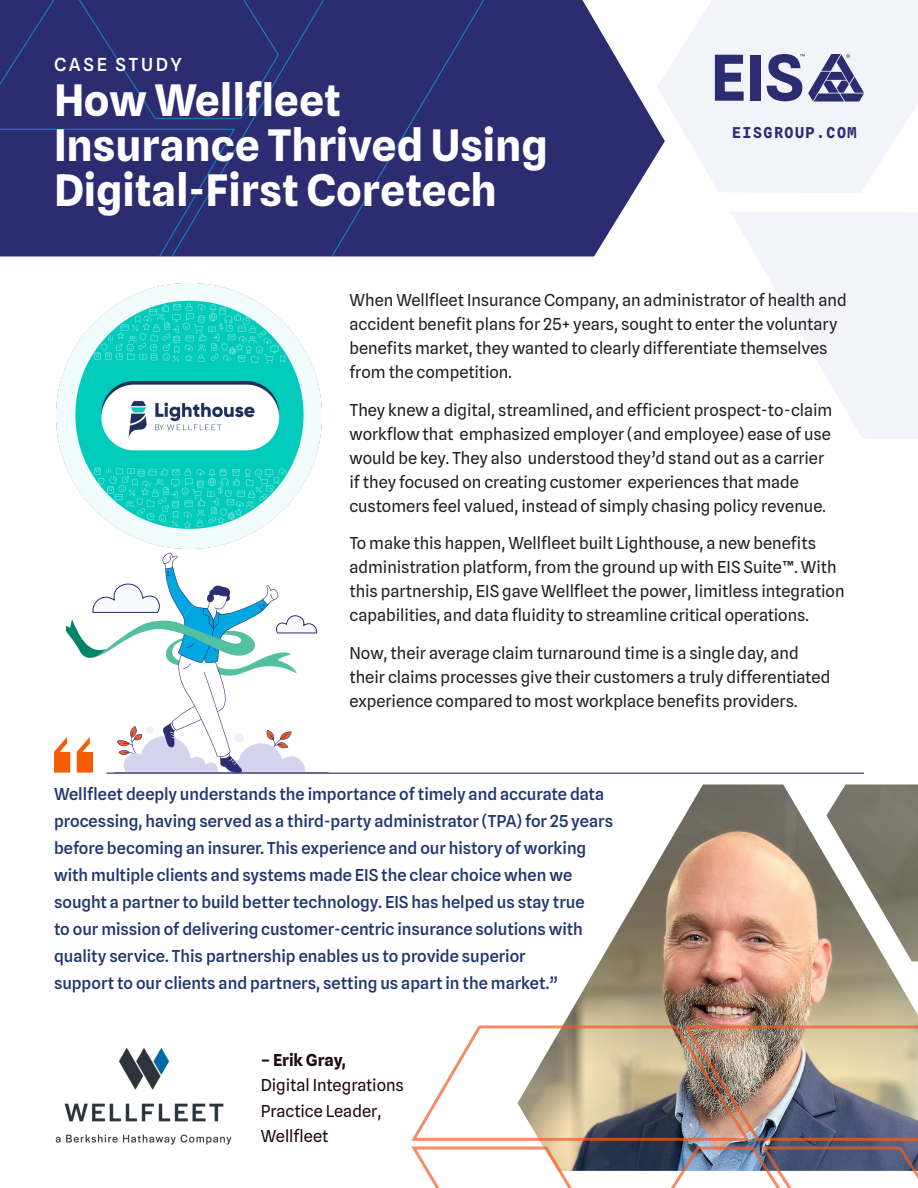
<style>
.page{position:relative;width:918px;height:1188px;background:#fff}
.page>*{position:absolute;margin:0;border:0;box-sizing:border-box;transform-origin:0 0}
.t1{font:700 43.5px/45px "Spline Sans";color:#fff}
.t2{font:500 18px "Spline Sans";letter-spacing:.145em;color:#fff}
.Body{font:16.5px/24px "Spline Sans";color:#231f20}
.Body-2{font:500 16.5px/27px "Spline Sans";color:#21366f}
.Body-3{font:16.5px/25.5px "Spline Sans";color:#1f090b}
.t3{font:700 15px "Spline Sans Mono";letter-spacing:.1em;color:#2c2c71}
.s1{font-weight:700}
</style>
<div class="page">
<svg style="left:541px;top:0;width:116px;height:256px;fill:#2c2c71"></svg>
<div style="left:280px;top:0;width:261px;height:256px;background:#2c2c71"></div>
<div style="left:0;top:0;width:280px;height:256px;background:#2c2c71"></div>
<svg style="left:657px;top:0;width:261px;height:192px;fill:#f3f4fa"></svg>
<svg style="left:731px;top:212px;width:187px;height:226px"></svg>
<svg style="left:715px;top:55px;width:29px;height:46px"></svg>
<div style="left:751px;top:55px;width:10px;height:46px;background:#2c2c71"></div>
<svg style="left:767px;top:54px;width:97px;height:48px"></svg>
<img style="left:563px;top:784px;width:355px;height:240px">
<img style="left:826px;top:784px;width:92px;height:177px">
<img style="left:411px;top:1024px;width:507px;height:164px">
<hr style="left:106px;top:773px;width:758px;height:1px;background:#2b2c71">
<svg style="left:54px;top:552px;width:274px;height:221px"></svg>
<img style="left:57px;top:283px;width:265px;height:265px">
<img style="left:55px;top:1047px;width:177px;height:98px">
<p class="t2" style="left:54px;top:54px;width:129px">CASE STUDY</p>
<p class="t1" style="left:54px;top:78px;width:495px">How Wellfleet<br>Insurance Thrived Using<br>Digital-First Coretech</p>
<p class="t3" style="left:732px;top:123px;width:126px">EISGROUP.COM</p>
<p class="Body" style="left:350px;top:288px;width:499px">When Wellfleet Insurance Company, an administrator of health and accident benefit plans for 25+ years, sought to enter the voluntary benefits market, they wanted to clearly differentiate themselves from the competition.</p>
<p class="Body" style="left:350px;top:397px;width:484px">They knew a digital, streamlined, and efficient prospect-to-claim workflow that emphasized employer (and employee) ease of use would be key. They also understood they’d stand out as a carrier if they focused on creating customer experiences that made customers feel valued, instead of simply chasing policy revenue.</p>
<p class="Body" style="left:350px;top:531px;width:497px">To make this happen, Wellfleet built Lighthouse, a new benefits administration platform, from the ground up with EIS Suite™. With this partnership, EIS gave Wellfleet the power, limitless integration capabilities, and data fluidity to streamline critical operations.</p>
<p class="Body" style="left:350px;top:640px;width:482px">Now, their average claim turnaround time is a single day, and their claims processes give their customers a truly differentiated experience compared to most workplace benefits providers.</p>
<p class="Body-2" style="left:54px;top:781px;width:561px">Wellfleet deeply understands the importance of timely and accurate data processing, having served as a third-party administrator (TPA) for 25 years before becoming an insurer. This experience and our history of working with multiple clients and systems made EIS the clear choice when we sought a partner to build better technology. EIS has helped us stay true<br>to our mission of delivering customer-centric insurance solutions with quality service. This partnership enables us to provide superior<br>support to our clients and partners, setting us apart in the market.”</p>
<p class="Body-3" style="left:261px;top:1047px;width:145px"><span class="s1">– Erik Gray,<br></span>Digital Integrations<br>Practice Leader,<br>Wellfleet</p>
</div>
